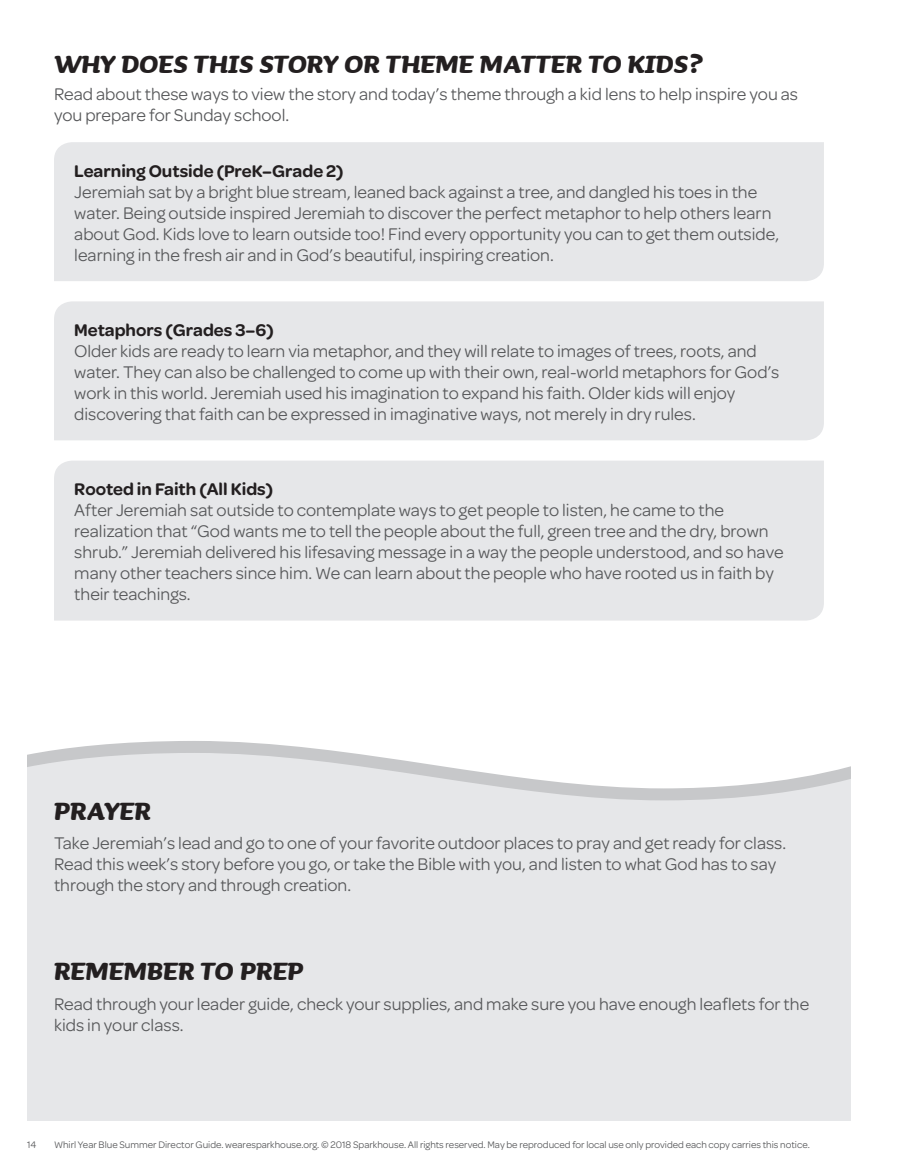
<style>
.page{position:relative;width:905px;height:1175px;background:#fff}
.page>*{position:absolute;margin:0;border:0;box-sizing:border-box;transform-origin:0 0}
.t1{font:italic 700 31.5px "Sauna";color:#231f20}
.t2{font:18px/21px "Omnes";color:#57585a}
.t3{font:600 18px "Omnes";color:#231f20}
.t4{font:10.2px "Omnes";color:#57585a}
</style>
<div class="page">
<div style="left:27px;top:800px;width:823px;height:320px;background:#e6e7e9"></div>
<svg style="left:27px;top:741px;width:823px;height:59px"></svg>
<div style="left:54px;top:142px;width:770px;height:139px;background:#e6e7e9"></div>
<div style="left:54px;top:301px;width:770px;height:139px;background:#e6e7e9"></div>
<div style="left:54px;top:461px;width:770px;height:159px;background:#e6e7e9"></div>
<h1 class="t1" style="left:54px;top:45px;width:649px">WHY DOES THIS STORY OR THEME MATTER TO KIDS?</h1>
<p class="t2" style="left:54px;top:83px;width:745px">Read about these ways to view the story and today’s theme through a kid lens to help inspire you as you prepare for Sunday school.</p>
<p class="t3" style="left:74px;top:161px;width:271px">Learning Outside (PreK–Grade 2)</p>
<p class="t2" style="left:74px;top:181px;width:706px">Jeremiah sat by a bright blue stream, leaned back against a tree, and dangled his toes in the water. Being outside inspired Jeremiah to discover the perfect metaphor to help others learn about God. Kids love to learn outside too! Find every opportunity you can to get them outside, learning in the fresh air and in God’s beautiful, inspiring creation.</p>
<p class="t3" style="left:74px;top:320px;width:201px">Metaphors (Grades 3–6)</p>
<p class="t2" style="left:74px;top:341px;width:706px">Older kids are ready to learn via metaphor, and they will relate to images of trees, roots, and water. They can also be challenged to come up with their own, real-world metaphors for God’s work in this world. Jeremiah used his imagination to expand his faith. Older kids will enjoy discovering that faith can be expressed in imaginative ways, not merely in dry rules.</p>
<p class="t3" style="left:74px;top:479px;width:200px">Rooted in Faith (All Kids)</p>
<p class="t2" style="left:74px;top:500px;width:710px">After Jeremiah sat outside to contemplate ways to get people to listen, he came to the realization that “God wants me to tell the people about the full, green tree and the dry, brown shrub.” Jeremiah delivered his lifesaving message in a way the people understood, and so have many other teachers since him. We can learn about the people who have rooted us in faith by their teachings.</p>
<h1 class="t1" style="left:54px;top:791px;width:98px">PRAYER</h1>
<p class="t2" style="left:54px;top:833px;width:733px">Take Jeremiah’s lead and go to one of your favorite outdoor places to pray and get ready for class.<br>Read this week’s story before you go, or take the Bible with you, and listen to what God has to say through the story and through creation.</p>
<h1 class="t1" style="left:54px;top:950px;width:251px">REMEMBER TO PREP</h1>
<p class="t2" style="left:54px;top:993px;width:756px">Read through your leader guide, check your supplies, and make sure you have enough leaflets for the kids in your class.</p>
<p class="t4" style="left:27px;top:1138px;width:11px">14</p>
<p class="t4" style="left:54px;top:1138px;width:757px">Whirl Year Blue Summer Director Guide. wearesparkhouse.org. © 2018 Sparkhouse. All rights reserved. May be reproduced for local use only provided each copy carries this notice.</p>
</div>
